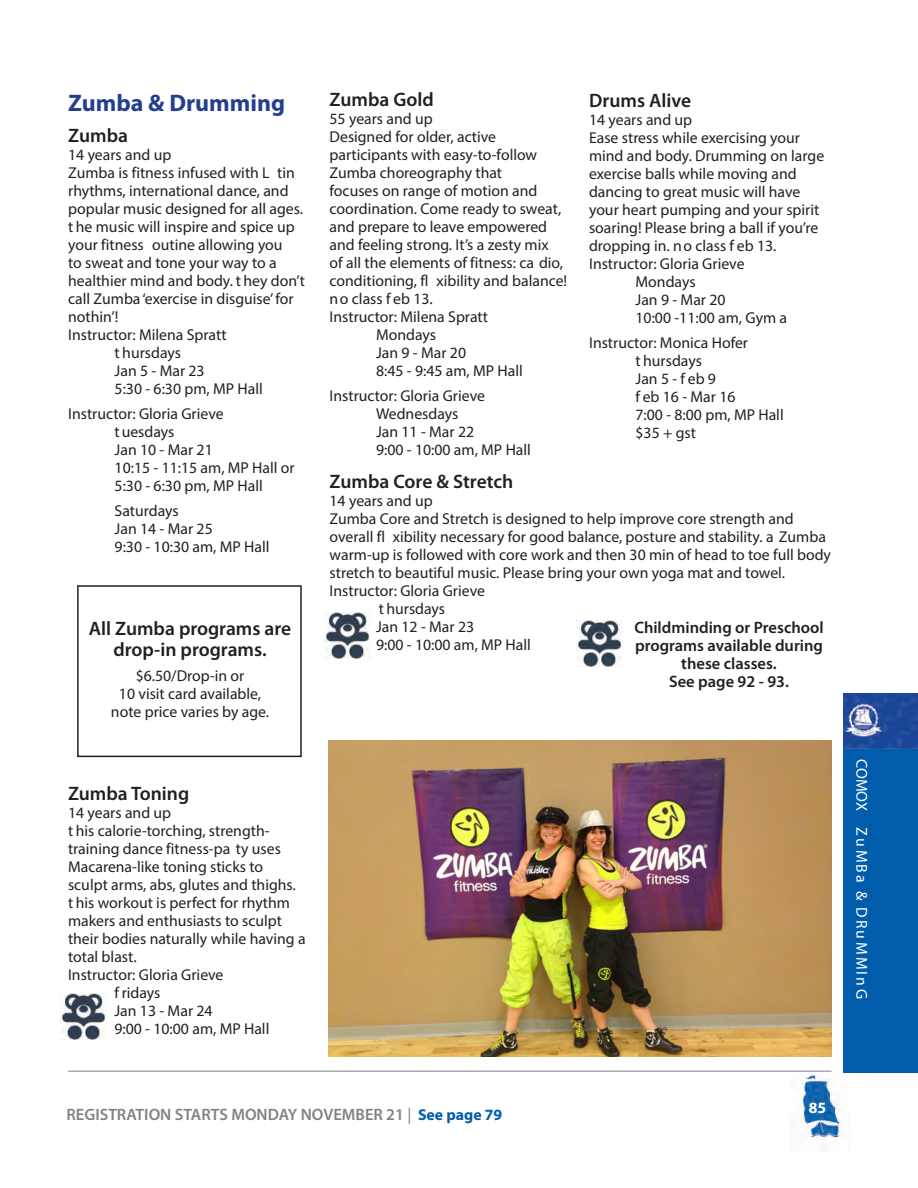
<style>
.page{position:relative;width:918px;height:1188px;background:#fff}
.page>*{position:absolute;margin:0;border:0;box-sizing:border-box;transform-origin:0 0}
.t1{font:700 24px "Myriad Pro";color:#253f8e}
.course_name{font:600 19.5px/21px "Myriad Pro";color:#231f20;text-align:center}
.course_name-2{font:600 16.5px/18px "Myriad Pro";color:#231f20;text-align:center}
.t2{font:600 16.5px "Myriad Pro";color:#808285}
.description{font:15.75px/18px "Myriad Pro";color:#231f20}
.date{font:15.75px "Myriad Pro";color:#231f20}
.t3{font:15.75px "Myriad Pro";letter-spacing:.12em;color:#fff}
.description-2{font:700 15.75px "Myriad Pro";color:#fff}
.s1{font-weight:400}
.s2{font-weight:700;font-size:15.75px;color:#015dab}
</style>
<div class="page">
<hr style="left:68px;top:1071px;width:764px;height:1px;background:#808285">
<div style="left:843px;top:703px;width:75px;height:369px;background:#015dab"></div>
<img style="left:843px;top:693px;width:75px;height:55px">
<img style="left:800px;top:1076px;width:44px;height:76px">
<img style="left:329px;top:740px;width:503px;height:316px">
<div style="left:77px;top:585px;width:225px;height:172px;border:2px solid #231f20"></div>
<img style="left:61px;top:993px;width:46px;height:46px">
<img style="left:324px;top:613px;width:46px;height:46px">
<img style="left:577px;top:620px;width:46px;height:46px">
<p class="course_name" style="left:330px;top:88px;width:106px">Zumba Gold</p>
<p class="description" style="left:330px;top:109px;width:105px">55 years and up</p>
<p class="description" style="left:330px;top:127px;width:239px">Designed for older, active participants with easy-to-follow<br>Zumba choreography that<br>focuses on range of motion and coordination. Come ready to sweat, and prepare to leave empowered and feeling strong. It’s a zesty mix<br>of all the elements of fitness: ca dio, conditioning, fl xibility and balance!<br>N o class F eb 13.</p>
<p class="description" style="left:330px;top:307px;width:160px">Instructor: Milena Spratt</p>
<p class="date" style="left:376px;top:325px;width:62px">Mondays</p>
<p class="date" style="left:376px;top:343px;width:92px">Jan 9 - Mar 20</p>
<p class="date" style="left:376px;top:361px;width:148px">8:45 - 9:45 am, MP Hall</p>
<p class="description" style="left:330px;top:386px;width:157px">Instructor: Gloria Grieve</p>
<p class="date" style="left:376px;top:404px;width:84px">Wednesdays</p>
<p class="date" style="left:376px;top:422px;width:100px">Jan 11 - Mar 22</p>
<p class="date" style="left:376px;top:440px;width:156px">9:00 - 10:00 am, MP Hall</p>
<p class="t1" style="left:68px;top:87px;width:219px">Zumba &amp; Drumming</p>
<p class="course_name" style="left:589px;top:90px;width:104px">Drums Alive</p>
<p class="description" style="left:589px;top:111px;width:105px">14 years and up</p>
<p class="description" style="left:589px;top:129px;width:237px">Ease stress while exercising your mind and body. Drumming on large exercise balls while moving and dancing to great music will have your heart pumping and your spirit soaring! Please bring a ball if you’re dropping in. N o class F eb 13.</p>
<p class="description" style="left:589px;top:255px;width:157px">Instructor: Gloria Grieve</p>
<p class="date" style="left:636px;top:272px;width:62px">Mondays</p>
<p class="date" style="left:636px;top:290px;width:92px">Jan 9 - Mar 20</p>
<p class="date" style="left:636px;top:308px;width:152px">10:00 -11:00 am, Gym A</p>
<p class="description" style="left:589px;top:333px;width:161px">Instructor: Monica Hofer</p>
<p class="date" style="left:636px;top:351px;width:68px">T hursdays</p>
<p class="date" style="left:636px;top:369px;width:82px">Jan 5 - F eb 9</p>
<p class="date" style="left:636px;top:387px;width:102px">F eb 16 - Mar 16</p>
<p class="date" style="left:636px;top:405px;width:150px">7:00 - 8:00 pm, MP Hall</p>
<p class="date" style="left:636px;top:423px;width:62px">$35 + gst</p>
<p class="course_name" style="left:68px;top:125px;width:61px">Zumba</p>
<p class="description" style="left:68px;top:146px;width:105px">14 years and up</p>
<p class="description" style="left:68px;top:164px;width:238px">Zumba is fitness infused with L tin rhythms, international dance, and popular music designed for all ages.<br>T he music will inspire and spice up your fitness outine allowing you<br>to sweat and tone your way to a healthier mind and body. T hey don’t call Zumba ‘exercise in disguise’ for nothin’!</p>
<p class="description" style="left:68px;top:326px;width:160px">Instructor: Milena Spratt</p>
<p class="date" style="left:115px;top:343px;width:68px">T hursdays</p>
<p class="date" style="left:115px;top:361px;width:92px">Jan 5 - Mar 23</p>
<p class="date" style="left:115px;top:379px;width:150px">5:30 - 6:30 pm, MP Hall</p>
<p class="description" style="left:68px;top:404px;width:157px">Instructor: Gloria Grieve</p>
<p class="date" style="left:115px;top:422px;width:61px">T uesdays</p>
<p class="date" style="left:115px;top:440px;width:100px">Jan 10 - Mar 21</p>
<p class="date" style="left:115px;top:458px;width:182px">10:15 - 11:15 am, MP Hall or</p>
<p class="date" style="left:115px;top:476px;width:150px">5:30 - 6:30 pm, MP Hall</p>
<p class="date" style="left:115px;top:501px;width:66px">Saturdays</p>
<p class="date" style="left:115px;top:519px;width:100px">Jan 14 - Mar 25</p>
<p class="date" style="left:115px;top:537px;width:156px">9:30 - 10:30 am, MP Hall</p>
<p class="course_name" style="left:330px;top:471px;width:185px">Zumba Core &amp; Stretch</p>
<p class="description" style="left:330px;top:492px;width:105px">14 years and up</p>
<p class="description" style="left:330px;top:510px;width:503px">Zumba Core and Stretch is designed to help improve core strength and overall fl xibility necessary for good balance, posture and stability. A Zumba warm-up is followed with core work and then 30 min of head to toe full body stretch to beautiful music. Please bring your own yoga mat and towel.</p>
<p class="description" style="left:330px;top:582px;width:157px">Instructor: Gloria Grieve</p>
<p class="date" style="left:379px;top:599px;width:68px">T hursdays</p>
<p class="date" style="left:376px;top:617px;width:100px">Jan 12 - Mar 23</p>
<p class="date" style="left:376px;top:635px;width:156px">9:00 - 10:00 am, MP Hall</p>
<p class="course_name-2" style="left:634px;top:618px;width:191px">Childminding or Preschool programs available during these classes.</p>
<p class="course_name-2" style="left:669px;top:672px;width:121px">See page 92 - 93.</p>
<p class="course_name" style="left:89px;top:617px;width:204px">All Zumba programs are drop-in programs.</p>
<p class="description" style="left:136px;top:666px;width:110px">$6.50/Drop-in or</p>
<p class="description" style="left:119px;top:684px;width:144px">10 visit card available,</p>
<p class="description" style="left:111px;top:702px;width:160px">note price varies by age.</p>
<p class="course_name" style="left:68px;top:782px;width:123px">Zumba Toning</p>
<p class="description" style="left:68px;top:803px;width:105px">14 years and up</p>
<p class="description" style="left:68px;top:821px;width:239px">T his calorie-torching, strength&shy;training dance fitness-pa ty uses<br>Macarena-like toning sticks to sculpt arms, abs, glutes and thighs.<br>T his workout is perfect for rhythm makers and enthusiasts to sculpt their bodies naturally while having a total blast.</p>
<p class="description" style="left:68px;top:965px;width:157px">Instructor: Gloria Grieve</p>
<p class="date" style="left:114px;top:983px;width:48px">F ridays</p>
<p class="date" style="left:114px;top:1001px;width:100px">Jan 13 - Mar 24</p>
<p class="date" style="left:114px;top:1019px;width:156px">9:00 - 10:00 am, MP Hall</p>
<p class="t3" style="left:871px;top:759px;width:240px;rotate:90deg">COMOX Zumba &amp; Drumming</p>
<p class="t2" style="left:67px;top:1104px;width:437px">REGISTRATION STARTS MONDAY NOVEMBER 21 <span class="s1">|</span> <span class="s2">See page 79</span></p>
<p class="description-2" style="left:809px;top:1098px;width:19px">85</p>
</div>
